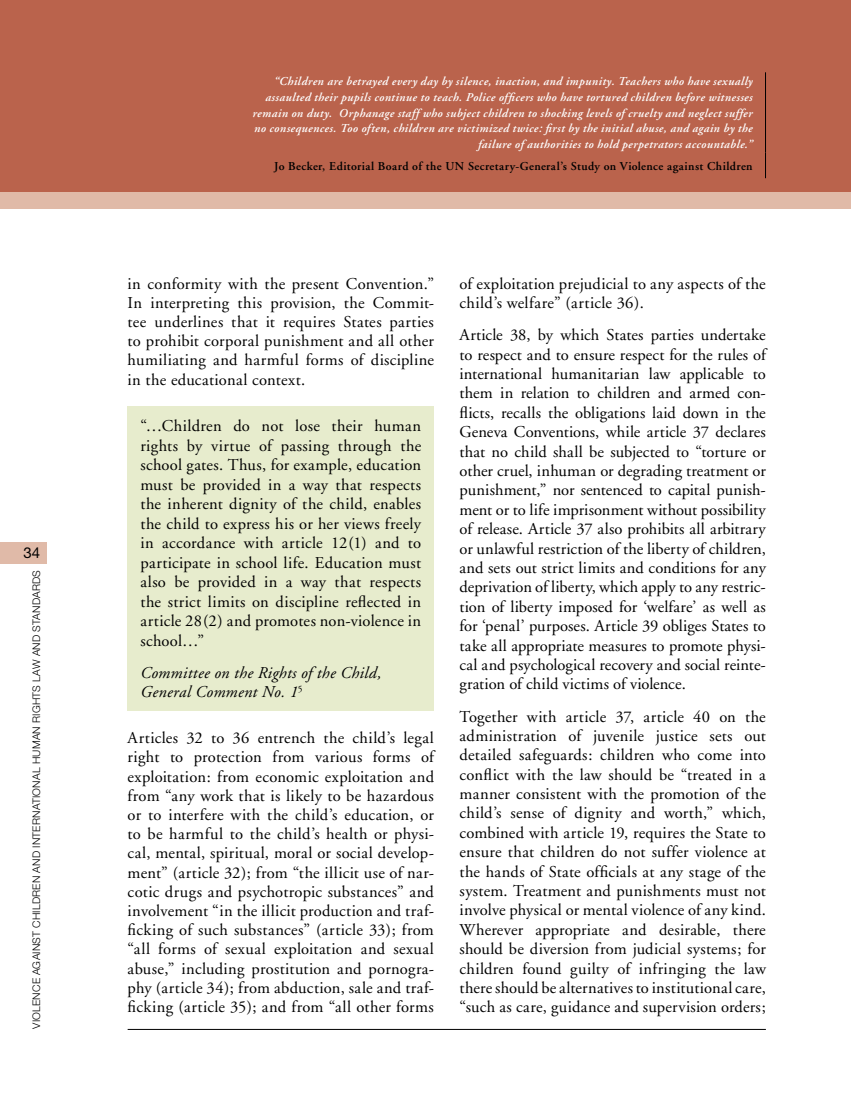
<style>
.page{position:relative;width:851px;height:1106px;background:#fff}
.page>*{position:absolute;margin:0;border:0;box-sizing:border-box;transform-origin:0 0}
.t1{font:16.5px/19.4px "Adobe Garamond";letter-spacing:.015em;color:#000;text-align:justify}
.t2{font:italic 16.5px/19.5px "Adobe Garamond";letter-spacing:.02em;color:#000}
.t3{font:15px "Helvetica Neue";color:#000}
.t4{font:italic 600 12px/15.8px "Adobe Garamond";letter-spacing:.035em;color:#fff;text-align:right}
.t5{font:600 12px "Adobe Garamond";letter-spacing:.035em;color:#000}
.t6{font:300 10.5px "Helvetica Neue";letter-spacing:.02em;color:#000}
</style>
<div class="page">
<div style="left:0;top:191px;width:850px;height:17px;background:#e0baa8"></div>
<div style="left:0;top:0;width:850px;height:191px;background:#ba634c"></div>
<div style="left:0;top:542px;width:47px;height:21px;background:#e0baa8"></div>
<hr style="left:128px;top:1029px;width:637px;height:1px;background:#000">
<hr style="left:850px;top:0;width:1px;height:191px;background:#ba634c">
<svg style="left:850px;top:191px;width:1px;height:17px"></svg>
<div style="left:128px;top:406px;width:306px;height:304px;background:#e7eccd"></div>
<hr style="left:765px;top:72px;width:1px;height:80px;background:#000">
<svg style="left:765px;top:152px;width:1px;height:26px"></svg>
<p class="t3" style="left:24px;top:544px;width:9px">34</p>
<p class="t6" style="left:30px;top:1028px;width:460px;rotate:-90deg">Violence against children and international human rights law and standards</p>
<p class="t4" style="left:252px;top:74px;width:501px">“Children are betrayed every day by silence, inaction, and impunity. Teachers who have sexually assaulted their pupils continue to teach. Police officers who have tortured children before witnesses remain on duty. Orphanage staff who subject children to shocking levels of cruelty and neglect suffer no consequences. Too often, children are victimized twice: first by the initial abuse, and again by the failure of authorities to hold perpetrators accountable.”</p>
<p class="t5" style="left:274px;top:159px;width:480px">Jo Becker, Editorial Board of the UN Secretary-General’s Study on Violence against Children</p>
<p class="t1" style="left:128px;top:274px;width:308px">in conformity with the present Convention.” In interpreting this provision, the Commit&shy;tee underlines that it requires States parties to prohibit corporal punishment and all other humiliating and harmful forms of discipline in the educational context.</p>
<p class="t1" style="left:140px;top:416px;width:282px">“…Children do not lose their human rights by virtue of passing through the school gates. Thus, for example, education must be provided in a way that respects the inherent dignity of the child, enables the child to express his or her views freely in accordance with article 12(1) and to participate in school life. Education must also be provided in a way that respects the strict limits on discipline reflected in article 28(2) and promotes non-violence in school…”</p>
<p class="t2" style="left:140px;top:663px;width:243px">Committee on the Rights of the Child,<br>General Comment No. 1<sup>5</sup></p>
<p class="t1" style="left:128px;top:728px;width:308px">Articles 32 to 36 entrench the child’s legal right to protection from various forms of exploitation: from economic exploitation and from “any work that is likely to be hazardous or to interfere with the child’s education, or to be harmful to the child’s health or physi&shy;cal, mental, spiritual, moral or social develop&shy;ment” (article 32); from “the illicit use of nar&shy;cotic drugs and psychotropic substances” and involvement “in the illicit production and traf&shy;ficking of such substances” (article 33); from “all forms of sexual exploitation and sexual abuse,” including prostitution and pornogra&shy;phy (article 34); from abduction, sale and traf&shy;ficking (article 35); and from “all other forms</p>
<p class="t1" style="left:459px;top:274px;width:308px">of exploitation prejudicial to any aspects of the child’s welfare” (article 36).</p>
<p class="t1" style="left:459px;top:326px;width:308px">Article 38, by which States parties undertake to respect and to ensure respect for the rules of international humanitarian law applicable to them in relation to children and armed con&shy;flicts, recalls the obligations laid down in the Geneva Conventions, while article 37 declares that no child shall be subjected to “torture or other cruel, inhuman or degrading treatment or punishment,” nor sentenced to capital punish&shy;ment or to life imprisonment without possibility of release. Article 37 also prohibits all arbitrary or unlawful restriction of the liberty of children, and sets out strict limits and conditions for any deprivation of liberty, which apply to any restric&shy;tion of liberty imposed for ‘welfare’ as well as for ‘penal’ purposes. Article 39 obliges States to take all appropriate measures to promote physi&shy;cal and psychological recovery and social reinte&shy;gration of child victims of violence.</p>
<p class="t1" style="left:459px;top:707px;width:308px">Together with article 37, article 40 on the administration of juvenile justice sets out detailed safeguards: children who come into conflict with the law should be “treated in a manner consistent with the promotion of the child’s sense of dignity and worth,” which, combined with article 19, requires the State to ensure that children do not suffer violence at the hands of State officials at any stage of the system. Treatment and punishments must not involve physical or mental violence of any kind.<br>Wherever appropriate and desirable, there should be diversion from judicial systems; for children found guilty of infringing the law there should be alternatives to institutional care, “such as care, guidance and supervision orders;</p>
</div>
